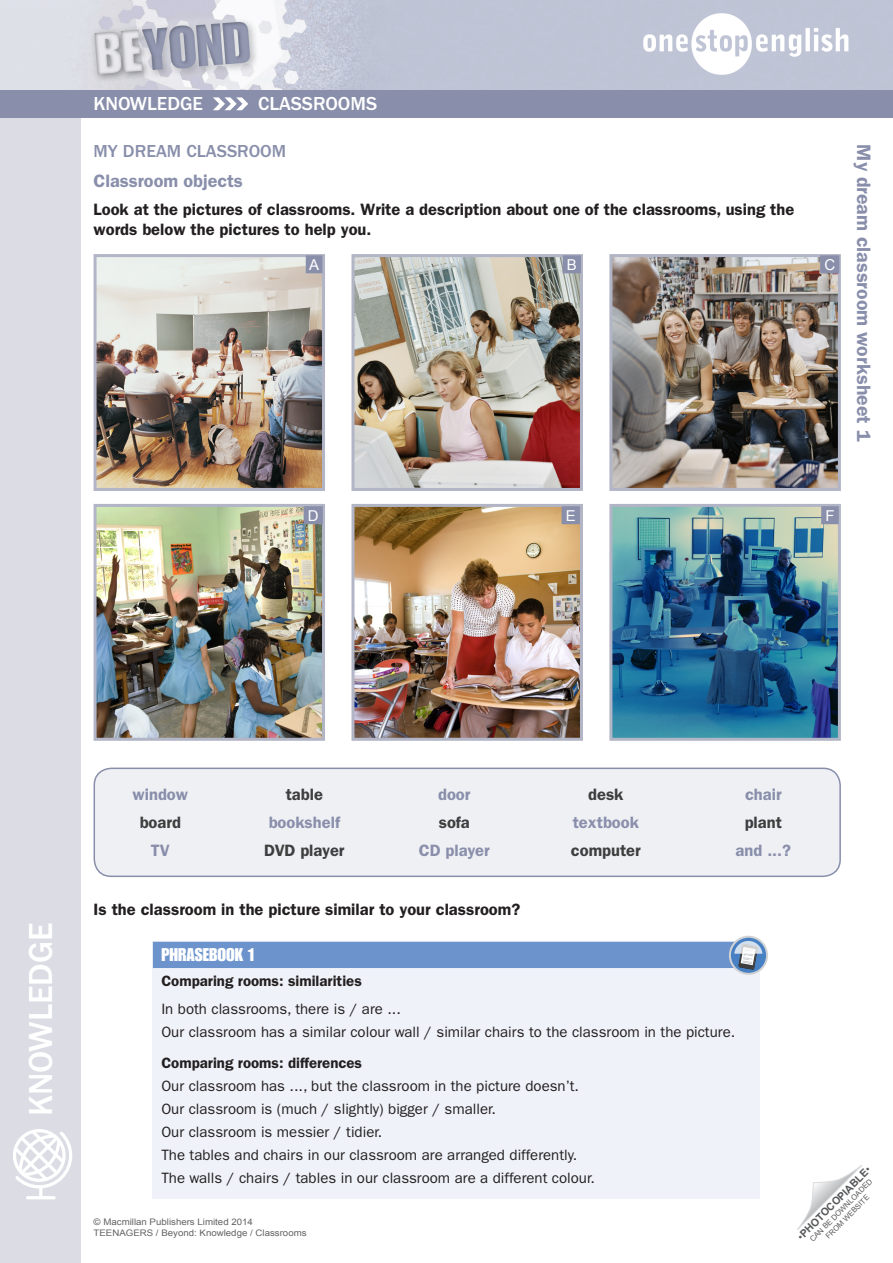
<style>
.page{position:relative;width:893px;height:1263px;background:#fff}
.page>*{position:absolute;margin:0;border:0;box-sizing:border-box;transform-origin:0 0}
.t1{font:500 34.5px "ITC Franklin Gothic Std";color:#fff}
.copy{font:600 19.5px "ITC Franklin Gothic Std";color:#898fab}
.t2{font:500 19.5px "ITC Franklin Gothic Std";color:#fff}
.copy-2{font:500 18px "ITC Franklin Gothic Std";color:#898fab}
.copy-3{font:600 18px "ITC Franklin Gothic Std";color:#898fab}
._01_HOW_TO_HEAD{font:18px "Impact LT Std";color:#fff}
.copy-4{font:600 16.5px/19.8px "ITC Franklin Gothic Std";color:#231f20}
.copy-5{font:600 16.5px "ITC Franklin Gothic Std";color:#898fab}
.copy-6{font:600 16.5px "ITC Franklin Gothic Std";color:#3e3e3f}
.copy-7{font:15px "ITC Franklin Gothic Std";color:#231f20}
.copy-8{font:600 15px "ITC Franklin Gothic Std";color:#231f20}
.Body_Palatino{font:15px "Arial";color:#fff}
.t3{font:700 10.5px "Arial";color:#57585a}
.t4{font:9px/10.8px "Arial";color:#636366;scale:1.08 1}
.t5{font:7.5px/9px "Arial";color:#57585a;text-align:center}
.s1{font-weight:400}
</style>
<div class="page">
<div style="left:0;top:0;width:81px;height:1263px;background:#dbdce4"></div>
<div style="left:0;top:90px;width:893px;height:27px;background:#898fab"></div>
<svg style="left:213px;top:97px;width:35px;height:13px"></svg>
<svg style="left:797px;top:1165px;width:65px;height:65px"></svg>
<img style="left:81px;top:0;width:812px;height:90px">
<img style="left:642px;top:6px;width:208px;height:75px">
<svg style="left:13px;top:1129px;width:59px;height:70px"></svg>
<div style="left:94px;top:768px;width:746px;height:108px;background:#eff0f4;border-radius:17px"></div>
<div style="left:94px;top:767px;width:747px;height:110px;border:2px solid #898fab;border-radius:17px"></div>
<div style="left:153px;top:942px;width:607px;height:257px;background:#eff2f9"></div>
<div style="left:153px;top:942px;width:598px;height:26px;background:#6c93cc"></div>
<svg style="left:730px;top:937px;width:37px;height:37px"></svg>
<div style="left:729px;top:936px;width:39px;height:39px;border:2px solid #d1d2d4;border-radius:50%"></div>
<svg style="left:734px;top:941px;width:28px;height:29px"></svg>
<img style="left:98px;top:258px;width:223px;height:229px">
<div style="left:94px;top:254px;width:231px;height:237px;border:3px solid #b2b5c6"></div>
<img style="left:98px;top:508px;width:223px;height:229px">
<div style="left:94px;top:504px;width:231px;height:237px;border:3px solid #b2b5c6"></div>
<img style="left:355px;top:258px;width:224px;height:229px">
<div style="left:351px;top:254px;width:232px;height:237px;border:3px solid #b2b5c6"></div>
<img style="left:355px;top:508px;width:224px;height:229px">
<div style="left:351px;top:504px;width:232px;height:237px;border:3px solid #b2b5c6"></div>
<img style="left:613px;top:258px;width:224px;height:229px">
<div style="left:609px;top:254px;width:232px;height:237px;border:3px solid #b2b5c6"></div>
<img style="left:613px;top:508px;width:224px;height:229px">
<div style="left:609px;top:504px;width:232px;height:237px;border:3px solid #b2b5c6"></div>
<div style="left:306px;top:255px;width:16px;height:18px;background:#898fab"></div>
<div style="left:304px;top:506px;width:19px;height:18px;background:#898fab"></div>
<div style="left:563px;top:255px;width:18px;height:18px;background:#898fab"></div>
<div style="left:562px;top:506px;width:18px;height:18px;background:#898fab"></div>
<div style="left:820px;top:255px;width:19px;height:18px;background:#898fab"></div>
<div style="left:821px;top:506px;width:18px;height:18px;background:#898fab"></div>
<h2 class="t2" style="left:94px;top:93px;width:111px">KNOWLEDGE</h2>
<h2 class="t2" style="left:258px;top:93px;width:121px">CLASSROOMS</h2>
<p class="copy-2" style="left:94px;top:141px;width:194px">MY DREAM CLASSROOM</p>
<p class="copy-3" style="left:94px;top:170px;width:151px">Classroom objects</p>
<p class="copy-4" style="left:94px;top:200px;width:702px">Look at the pictures of classrooms. Write a description about one of the classrooms, using the words below the pictures to help you.</p>
<p class="Body_Palatino" style="left:309px;top:255px;width:12px">A</p>
<p class="Body_Palatino" style="left:567px;top:255px;width:12px">B</p>
<p class="Body_Palatino" style="left:824px;top:255px;width:12px">C</p>
<p class="copy" style="left:875px;top:144px;width:298px;rotate:90deg">My dream classroom worksheet 1</p>
<p class="Body_Palatino" style="left:308px;top:506px;width:12px">D</p>
<p class="Body_Palatino" style="left:566px;top:506px;width:12px">E</p>
<p class="Body_Palatino" style="left:825px;top:506px;width:11px">F</p>
<h1 class="t1" style="left:21px;top:1116px;width:195px;rotate:-90deg">KNOWLEDGE</h1>
<p class="copy-5" style="left:133px;top:784px;width:57px">window</p>
<p class="copy-6" style="left:286px;top:784px;width:39px">table</p>
<p class="copy-5" style="left:438px;top:784px;width:34px">door</p>
<p class="copy-6" style="left:588px;top:784px;width:37px">desk</p>
<p class="copy-5" style="left:745px;top:784px;width:38px">chair</p>
<p class="copy-6" style="left:140px;top:812px;width:43px">board</p>
<p class="copy-5" style="left:269px;top:812px;width:73px">bookshelf</p>
<p class="copy-6" style="left:439px;top:812px;width:33px">sofa</p>
<p class="copy-5" style="left:573px;top:812px;width:68px">textbook</p>
<p class="copy-6" style="left:745px;top:812px;width:39px">plant</p>
<p class="copy-5" style="left:151px;top:841px;width:20px">TV</p>
<p class="copy-6" style="left:264px;top:841px;width:82px">DVD player</p>
<p class="copy-5" style="left:419px;top:841px;width:72px">CD player</p>
<p class="copy-6" style="left:571px;top:841px;width:71px">computer</p>
<p class="copy-5" style="left:736px;top:841px;width:57px">and ...?</p>
<p class="copy-4" style="left:94px;top:899px;width:428px">Is the classroom in the picture similar to your classroom?</p>
<p class="_01_HOW_TO_HEAD" style="left:161px;top:944px;width:94px">PHRASEBOOK 1</p>
<p class="copy-8" style="left:161px;top:972px;width:202px">Comparing rooms: similarities</p>
<p class="copy-7" style="left:161px;top:1000px;width:241px">In both classrooms, there is / are ...</p>
<p class="copy-7" style="left:161px;top:1023px;width:575px">Our classroom has a similar colour wall / similar chairs to the classroom in the picture.</p>
<p class="copy-8" style="left:161px;top:1054px;width:202px">Comparing rooms: differences</p>
<p class="copy-7" style="left:161px;top:1077px;width:419px">Our classroom has ..., but the classroom in the picture doesn’t.</p>
<p class="copy-7" style="left:161px;top:1100px;width:336px">Our classroom is (much / slightly) bigger / smaller.</p>
<p class="copy-7" style="left:161px;top:1123px;width:222px">Our classroom is messier / tidier.</p>
<p class="copy-7" style="left:161px;top:1146px;width:417px">The tables and chairs in our classroom are arranged differently.</p>
<p class="copy-7" style="left:161px;top:1169px;width:435px">The walls / chairs / tables in our classroom are a different colour.</p>
<p class="t4" style="left:94px;top:1217px;width:199px">© Macmillan Publishers Limited 2014<br>TEENAGERS / Beyond: Knowledge / Classrooms</p>
<p class="t3" style="left:794px;top:1233px;width:100px;rotate:-45deg"><span class="s1">•</span>PHOTOCOPIABLE<span class="s1">•</span></p>
<p class="t5" style="left:808px;top:1237px;width:86px;rotate:-45deg">CAN BE DOWNLOADED<br>FROM WEBSITE</p>
</div>
